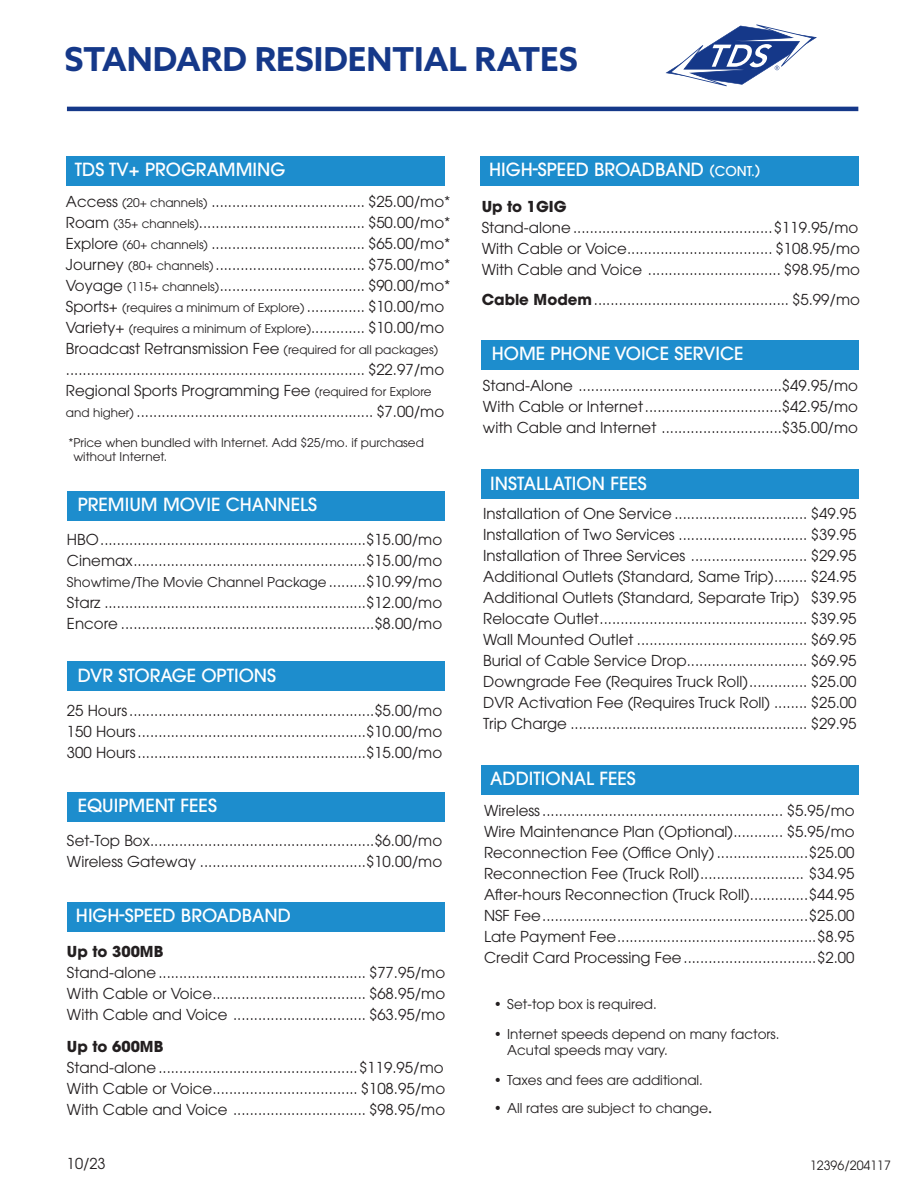
<style>
.page{position:relative;width:918px;height:1188px;background:#fff}
.page>*{position:absolute;margin:0;border:0;box-sizing:border-box;transform-origin:0 0}
.t1{font:700 33px "Azo Sans";color:#153889}
.t2{font:500 18px "ITC Avant Garde Pro";color:#fff}
.t3{font:15px/21px "ITC Avant Garde Pro";color:#231f20}
.t4{font:700 15px "ITC Avant Garde Pro";color:#231f20}
.t5{font:13.5px/16.2px "ITC Avant Garde Pro";color:#231f20}
.t6{font:12.75px "ITC Avant Garde Pro";color:#231f20}
.t7{font:12px/14.4px "ITC Avant Garde Pro";color:#231f20}
.s1{font-size:12px}
.s2{font-size:15px}
.s3{font-weight:700}
.s4{font-size:13.5px}
.s5{font-family:"Minion Pro";font-size:18px}
</style>
<div class="page">
<div style="left:66px;top:156px;width:378px;height:29px;background:#1d8dcd"></div>
<div style="left:481px;top:340px;width:378px;height:30px;background:#1d8dcd"></div>
<div style="left:481px;top:470px;width:378px;height:29px;background:#1d8dcd"></div>
<div style="left:481px;top:765px;width:378px;height:30px;background:#1d8dcd"></div>
<div style="left:67px;top:902px;width:378px;height:29px;background:#1d8dcd"></div>
<hr style="left:67px;top:107px;width:791px;height:4px;background:#153889">
<div style="left:68px;top:491px;width:378px;height:29px;background:#1d8dcd"></div>
<div style="left:68px;top:662px;width:378px;height:29px;background:#1d8dcd"></div>
<div style="left:68px;top:792px;width:378px;height:29px;background:#1d8dcd"></div>
<div style="left:480px;top:156px;width:378px;height:29px;background:#1d8dcd"></div>
<svg style="left:666px;top:24px;width:151px;height:62px"></svg>
<p class="t1" style="left:64px;top:38px;width:515px">STANDARD RESIDENTIAL RATES</p>
<p class="t2" style="left:75px;top:158px;width:212px">TDS TV+ PROGRAMMING</p>
<p class="t3" style="left:66px;top:191px;width:386px">Access <span class="s1">(20+ channels)</span> ..................................... $25.00/mo*</p>
<p class="t3" style="left:66px;top:212px;width:386px">Roam <span class="s1">(35+ channels)</span>........................................ $50.00/mo*</p>
<p class="t3" style="left:66px;top:233px;width:386px">Explore <span class="s1">(60+ channels)</span> ..................................... $65.00/mo*</p>
<p class="t3" style="left:66px;top:254px;width:386px">Journey <span class="s1">(80+ channels)</span>.................................... $75.00/mo*</p>
<p class="t3" style="left:66px;top:275px;width:386px">Voyage <span class="s1">(115+ channels)</span>................................... $90.00/mo*</p>
<p class="t3" style="left:66px;top:296px;width:380px">Sports+ <span class="s1">(requires a minimum of Explore)</span> .............. $10.00/mo</p>
<p class="t3" style="left:66px;top:317px;width:380px">Variety+ <span class="s1">(requires a minimum of Explore)</span>............. $10.00/mo</p>
<p class="t3" style="left:66px;top:338px;width:374px">Broadcast Retransmission Fee <span class="s1">(required for all packages)</span></p>
<p class="t3" style="left:66px;top:359px;width:380px">........................................................................ $22.97/mo</p>
<p class="t3" style="left:66px;top:380px;width:380px">Regional Sports Programming Fee <span class="s1">(required for Explore and higher)</span> ......................................................... $7.00/mo</p>
<p class="t7" style="left:73px;top:435px;width:352px;text-indent:-5px">*Price when bundled with Internet. Add $25/mo. if purchased without Internet.</p>
<p class="t2" style="left:78px;top:493px;width:241px">PREMIUM MOVIE CHANNELS</p>
<p class="t3" style="left:67px;top:529px;width:377px">HBO................................................................$15.00/mo</p>
<p class="t3" style="left:67px;top:550px;width:377px">Cinemax........................................................$15.00/mo</p>
<p class="t5" style="left:67px;top:574px;width:377px">Showtime/The Movie Channel Package<span class="s2">.........$10.99/mo</span></p>
<p class="t3" style="left:67px;top:592px;width:377px">Starz ...............................................................$12.00/mo</p>
<p class="t3" style="left:67px;top:613px;width:377px">Encore .............................................................$8.00/mo</p>
<p class="t2" style="left:78px;top:663px;width:200px">DVR STORAGE OPTIONS</p>
<p class="t3" style="left:67px;top:700px;width:377px">25 Hours...........................................................$5.00/mo</p>
<p class="t3" style="left:67px;top:721px;width:377px">150 Hours.......................................................$10.00/mo</p>
<p class="t3" style="left:67px;top:742px;width:377px">300 Hours.......................................................$15.00/mo</p>
<p class="t2" style="left:78px;top:794px;width:141px">EQUIPMENT FEES</p>
<p class="t3" style="left:67px;top:830px;width:377px">Set-Top Box......................................................$6.00/mo</p>
<p class="t3" style="left:67px;top:851px;width:377px">Wireless Gateway ........................................$10.00/mo</p>
<p class="t2" style="left:76px;top:904px;width:216px">HIGH-SPEED BROADBAND</p>
<p class="t4" style="left:67px;top:941px;width:98px">Up to 300MB</p>
<p class="t3" style="left:67px;top:961px;width:380px">Stand-alone.................................................. $77.95/mo</p>
<p class="t3" style="left:67px;top:982px;width:380px">With Cable or Voice..................................... $68.95/mo</p>
<p class="t3" style="left:67px;top:1003px;width:380px">With Cable and Voice ................................ $63.95/mo</p>
<p class="t3" style="left:67px;top:1036px;width:378px"><span class="s3">Up to 600MB<br></span>Stand-alone................................................$119.95/mo</p>
<p class="t3" style="left:67px;top:1078px;width:380px">With Cable or Voice................................... $108.95/mo</p>
<p class="t3" style="left:67px;top:1099px;width:380px">With Cable and Voice ................................ $98.95/mo</p>
<p class="t2" style="left:489px;top:158px;width:273px">HIGH-SPEED BROADBAND <span class="s4">(CONT.)</span></p>
<p class="t3" style="left:482px;top:196px;width:378px"><span class="s3">Up to 1GIG<br></span>Stand-alone................................................$119.95/mo</p>
<p class="t3" style="left:482px;top:238px;width:380px">With Cable or Voice................................... $108.95/mo</p>
<p class="t3" style="left:482px;top:259px;width:380px">With Cable and Voice ................................ $98.95/mo</p>
<p class="t3" style="left:482px;top:289px;width:380px"><span class="s3">Cable Modem</span>............................................... $5.99/mo</p>
<p class="t2" style="left:492px;top:342px;width:253px">HOME PHONE VOICE SERVICE</p>
<p class="t3" style="left:483px;top:375px;width:377px">Stand-Alone .................................................$49.95/mo</p>
<p class="t3" style="left:483px;top:396px;width:377px">With Cable or Internet.................................$42.95/mo</p>
<p class="t3" style="left:483px;top:417px;width:377px">with Cable and Internet .............................$35.00/mo</p>
<p class="t2" style="left:490px;top:472px;width:158px">INSTALLATION FEES</p>
<p class="t3" style="left:483px;top:503px;width:375px">Installation of One Service ................................ $49.95</p>
<p class="t3" style="left:483px;top:524px;width:375px">Installation of Two Services ............................... $39.95</p>
<p class="t3" style="left:483px;top:545px;width:375px">Installation of Three Services ............................ $29.95</p>
<p class="t3" style="left:483px;top:566px;width:375px">Additional Outlets (Standard, Same Trip)........ $24.95</p>
<p class="t3" style="left:483px;top:587px;width:375px">Additional Outlets (Standard, Separate Trip) $39.95</p>
<p class="t3" style="left:483px;top:608px;width:375px">Relocate Outlet.................................................. $39.95</p>
<p class="t3" style="left:483px;top:629px;width:375px">Wall Mounted Outlet ......................................... $69.95</p>
<p class="t3" style="left:483px;top:650px;width:375px">Burial of Cable Service Drop............................. $69.95</p>
<p class="t3" style="left:483px;top:671px;width:375px">Downgrade Fee (Requires Truck Roll).............. $25.00</p>
<p class="t3" style="left:483px;top:692px;width:375px">DVR Activation Fee (Requires Truck Roll) ........ $25.00</p>
<p class="t3" style="left:483px;top:713px;width:375px">Trip Charge ......................................................... $29.95</p>
<p class="t2" style="left:490px;top:767px;width:147px">ADDITIONAL FEES</p>
<p class="t3" style="left:484px;top:800px;width:372px">Wireless.......................................................... $5.95/mo</p>
<p class="t3" style="left:484px;top:821px;width:372px">Wire Maintenance Plan (Optional)............ $5.95/mo</p>
<p class="t3" style="left:484px;top:842px;width:372px">Reconnection Fee (Office Only)......................$25.00</p>
<p class="t3" style="left:484px;top:863px;width:372px">Reconnection Fee (Truck Roll)......................... $34.95</p>
<p class="t3" style="left:484px;top:884px;width:372px">After-hours Reconnection (Truck Roll)..............$44.95</p>
<p class="t3" style="left:484px;top:905px;width:372px">NSF Fee................................................................$25.00</p>
<p class="t3" style="left:484px;top:926px;width:372px">Late Payment Fee................................................$8.95</p>
<p class="t3" style="left:484px;top:947px;width:372px">Credit Card Processing Fee................................$2.00</p>
<p class="t5" style="left:494px;top:996px;width:165px">• Set-top box is required.</p>
<p class="t5" style="left:507px;top:1026px;width:274px;text-indent:-14px">• Internet speeds depend on many factors.<br>Acutal speeds may vary.</p>
<p class="t5" style="left:494px;top:1072px;width:211px">• Taxes and fees are additional.</p>
<p class="t5" style="left:494px;top:1100px;width:220px">• All rates are subject to change<span class="s5">.</span></p>
<p class="t3" style="left:67px;top:1153px;width:40px">10/23</p>
<p class="t6" style="left:810px;top:1158px;width:82px">12396/204117</p>
</div>
